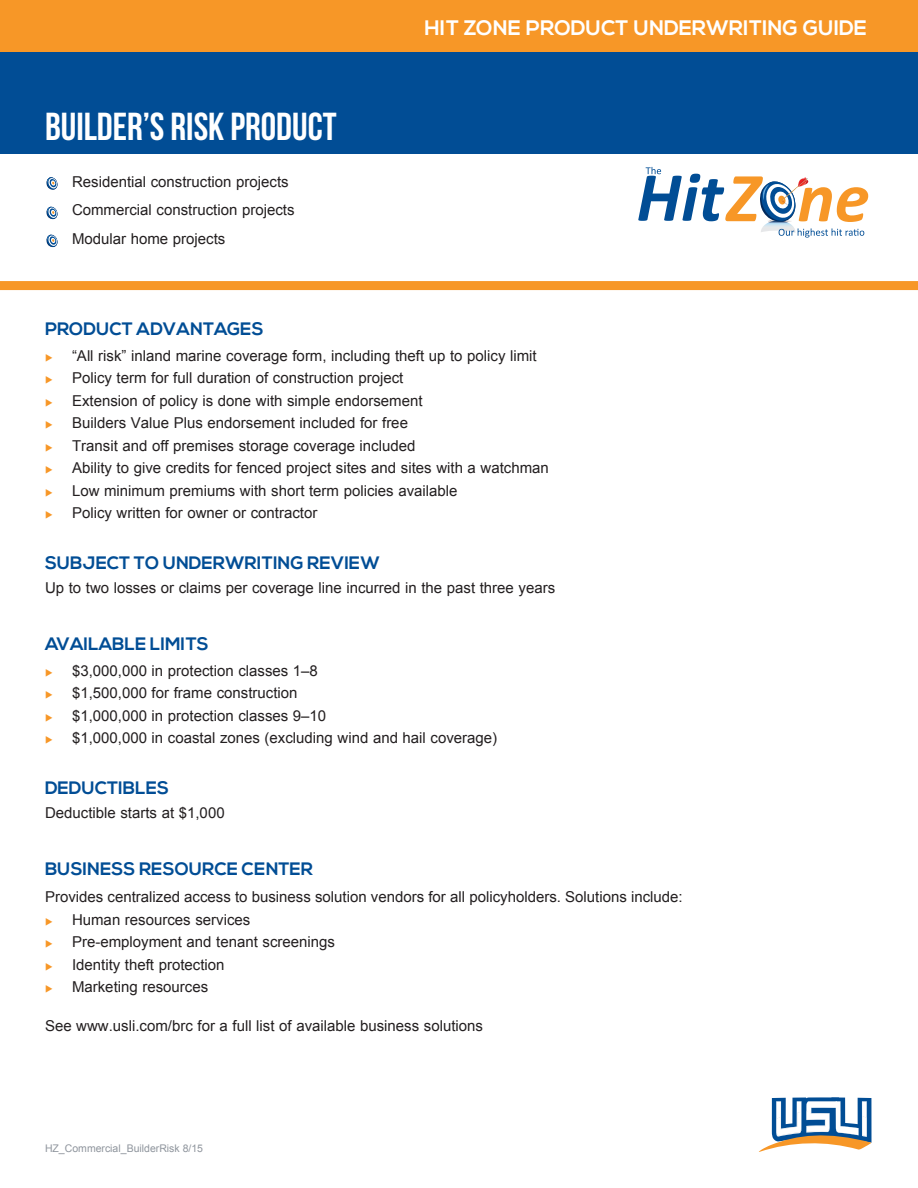
<style>
.page{position:relative;width:918px;height:1188px;background:#fff}
.page>*{position:absolute;margin:0;border:0;box-sizing:border-box;transform-origin:0 0}
.t1{font:39px "Bebas Neue";color:#fff}
.t2{font:700 21px "Nexa";color:#fff}
.a-head{font:700 18px "Nexa";color:#014d95}
.a-head_first__ruler{font:700 18px "Nexa";color:#014d95}
.bullet_list_2__orang{font:15px "Arial";color:#231f20}
.paragraph{font:15px "Arial";color:#231f20}
.bullet_list_1__targe{font:15px "Arial";color:#231f20}
.paragraph_space_abov{font:15px "Arial";color:#231f20}
.t3{font:10.5px "Arial";color:#8f959d}
.s1{color:#f79727}
</style>
<div class="page">
<div style="left:0;top:0;width:918px;height:52px;background:#f79727"></div>
<svg style="left:638px;top:167px;width:230px;height:71px"></svg>
<svg style="left:759px;top:1098px;width:113px;height:54px"></svg>
<div style="left:0;top:52px;width:918px;height:102px;background:#014d95"></div>
<div style="left:0;top:281px;width:918px;height:9px;background:#f79727"></div>
<svg style="left:46px;top:177px;width:12px;height:13px"></svg>
<svg style="left:46px;top:207px;width:12px;height:12px"></svg>
<svg style="left:46px;top:235px;width:12px;height:12px"></svg>
<p class="t1" style="left:45px;top:106px;width:293px">BUILDER’S RISK PRODUCT</p>
<p class="bullet_list_1__targe" style="left:72px;top:172px;width:218px">Residential construction projects</p>
<p class="bullet_list_1__targe" style="left:72px;top:200px;width:224px">Commercial construction projects</p>
<p class="bullet_list_1__targe" style="left:72px;top:229px;width:155px">Modular home projects</p>
<h2 class="t2" style="left:425px;top:16px;width:444px">HIT ZONE PRODUCT UNDERWRITING GUIDE</h2>
<p class="a-head_first__ruler" style="left:45px;top:318px;width:220px">PRODUCT ADVANTAGES</p>
<p class="bullet_list_2__orang" style="left:45px;top:345px;width:493px"><span class="s1">◆</span> “All risk” inland marine coverage form, including theft up to policy limit</p>
<p class="bullet_list_2__orang" style="left:45px;top:368px;width:360px"><span class="s1">◆</span> Policy term for full duration of construction project</p>
<p class="bullet_list_2__orang" style="left:45px;top:390px;width:379px"><span class="s1">◆</span> Extension of policy is done with simple endorsement</p>
<p class="bullet_list_2__orang" style="left:45px;top:413px;width:365px"><span class="s1">◆</span> Builders Value Plus endorsement included for free</p>
<p class="bullet_list_2__orang" style="left:45px;top:435px;width:372px"><span class="s1">◆</span> Transit and off premises storage coverage included</p>
<p class="bullet_list_2__orang" style="left:45px;top:458px;width:505px"><span class="s1">◆</span> Ability to give credits for fenced project sites and sites with a watchman</p>
<p class="bullet_list_2__orang" style="left:45px;top:480px;width:414px"><span class="s1">◆</span> Low minimum premiums with short term policies available</p>
<p class="bullet_list_2__orang" style="left:45px;top:503px;width:274px"><span class="s1">◆</span> Policy written for owner or contractor</p>
<p class="a-head" style="left:45px;top:552px;width:336px">SUBJECT TO UNDERWRITING REVIEW</p>
<p class="paragraph" style="left:45px;top:578px;width:512px">Up to two losses or claims per coverage line incurred in the past three years</p>
<p class="a-head" style="left:45px;top:633px;width:165px">AVAILABLE LIMITS</p>
<p class="bullet_list_2__orang" style="left:45px;top:660px;width:274px"><span class="s1">◆</span> $3,000,000 in protection classes 1–8</p>
<p class="bullet_list_2__orang" style="left:45px;top:683px;width:254px"><span class="s1">◆</span> $1,500,000 for frame construction</p>
<p class="bullet_list_2__orang" style="left:45px;top:705px;width:283px"><span class="s1">◆</span> $1,000,000 in protection classes 9–10</p>
<p class="bullet_list_2__orang" style="left:45px;top:728px;width:454px"><span class="s1">◆</span> $1,000,000 in coastal zones (excluding wind and hail coverage)</p>
<p class="a-head" style="left:45px;top:777px;width:126px">DEDUCTIBLES</p>
<p class="paragraph" style="left:45px;top:803px;width:181px">Deductible starts at $1,000</p>
<p class="a-head" style="left:45px;top:858px;width:269px">BUSINESS RESOURCE CENTER</p>
<p class="bullet_list_2__orang" style="left:45px;top:887px;width:639px">Provides centralized access to business solution vendors for all policyholders. Solutions include:</p>
<p class="bullet_list_2__orang" style="left:45px;top:909px;width:207px"><span class="s1">◆</span> Human resources services</p>
<p class="bullet_list_2__orang" style="left:45px;top:932px;width:292px"><span class="s1">◆</span> Pre-employment and tenant screenings</p>
<p class="bullet_list_2__orang" style="left:45px;top:954px;width:181px"><span class="s1">◆</span> Identity theft protection</p>
<p class="bullet_list_2__orang" style="left:45px;top:977px;width:165px"><span class="s1">◆</span> Marketing resources</p>
<p class="paragraph_space_abov" style="left:45px;top:1016px;width:440px">See www.usli.com/brc for a full list of available business solutions</p>
<p class="t3" style="left:45px;top:1141px;width:160px">HZ_Commercial_BuilderRisk 8/15</p>
</div>
